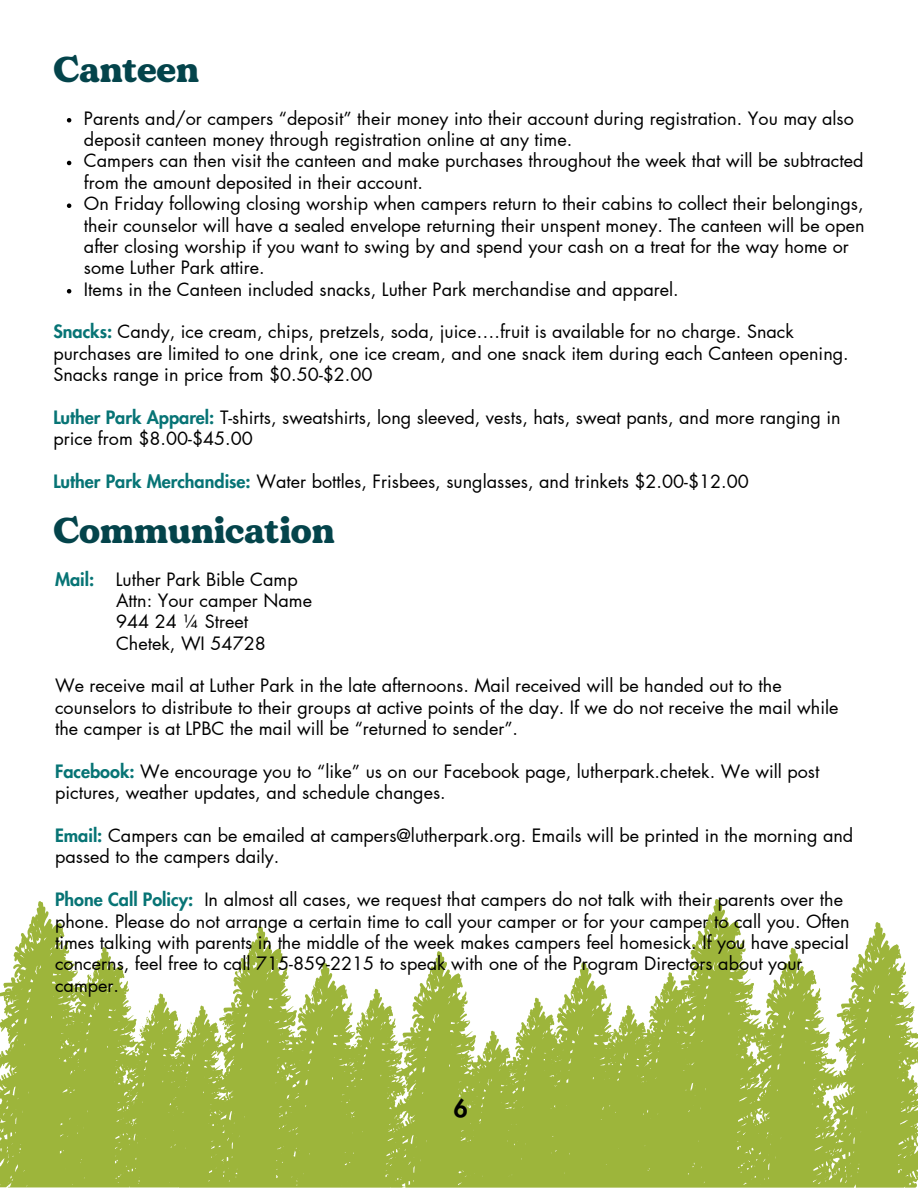
<style>
.page{position:relative;width:918px;height:1188px;background:#fff}
.page>*{position:absolute;margin:0;border:0;box-sizing:border-box;transform-origin:0 0}
.t1{font:36px "MADE Dillan";color:#04444b}
.t2{font:800 24px "Futura LT Pro";color:#000}
.t3{font:18px/21.3px "Futura LT Pro";color:#000}
.s1{font-weight:800;color:#077475}
</style>
<div class="page">
<svg style="left:0;top:899px;width:918px;height:289px;fill:#9db53b"></svg>
<svg style="left:67px;top:118px;width:4px;height:4px"></svg>
<svg style="left:67px;top:161px;width:4px;height:4px"></svg>
<svg style="left:67px;top:203px;width:4px;height:5px"></svg>
<svg style="left:67px;top:289px;width:4px;height:4px"></svg>
<h1 class="t1" style="left:53px;top:47px;width:147px">Canteen</h1>
<p class="t3" style="left:84px;top:108px;width:771px">Parents and/or campers “deposit” their money into their account during registration. You may also deposit canteen money through registration online at any time.</p>
<p class="t3" style="left:84px;top:151px;width:781px">Campers can then visit the canteen and make purchases throughout the week that will be subtracted from the amount deposited in their account.</p>
<p class="t3" style="left:84px;top:194px;width:782px">On Friday following closing worship when campers return to their cabins to collect their belongings, their counselor will have a sealed envelope returning their unspent money. The canteen will be open after closing worship if you want to swing by and spend your cash on a treat for the way home or some Luther Park attire.</p>
<p class="t3" style="left:84px;top:279px;width:596px">Items in the Canteen included snacks, Luther Park merchandise and apparel.</p>
<p class="t3" style="left:53px;top:322px;width:797px"><span class="s1">Snacks:</span> Candy, ice cream, chips, pretzels, soda, juice….fruit is available for no charge. Snack purchases are limited to one drink, one ice cream, and one snack item during each Canteen opening.<br>Snacks range in price from $0.50-$2.00</p>
<p class="t3" style="left:53px;top:407px;width:789px"><span class="s1">Luther Park Apparel:</span> T-shirts, sweatshirts, long sleeved, vests, hats, sweat pants, and more ranging in price from $8.00-$45.00</p>
<p class="t3" style="left:53px;top:472px;width:697px"><span class="s1">Luther Park Merchandise:</span> Water bottles, Frisbees, sunglasses, and trinkets $2.00-$12.00</p>
<h1 class="t1" style="left:53px;top:508px;width:283px">Communication</h1>
<p class="t3" style="left:55px;top:569px;width:244px"><span class="s1">Mail:</span> Luther Park Bible Camp</p>
<p class="t3" style="left:116px;top:590px;width:198px">Attn: Your camper Name</p>
<p class="t3" style="left:116px;top:612px;width:134px">944 24 ¼ Street</p>
<p class="t3" style="left:116px;top:633px;width:151px">Chetek, WI 54728</p>
<p class="t3" style="left:55px;top:676px;width:785px">We receive mail at Luther Park in the late afternoons. Mail received will be handed out to the counselors to distribute to their groups at active points of the day. If we do not receive the mail while the camper is at LPBC the mail will be “returned to sender”.</p>
<p class="t3" style="left:55px;top:761px;width:766px"><span class="s1">Facebook:</span> We encourage you to “like” us on our Facebook page, lutherpark.chetek. We will post pictures, weather updates, and schedule changes.</p>
<p class="t3" style="left:55px;top:826px;width:800px"><span class="s1">Email:</span> Campers can be emailed at campers@lutherpark.org. Emails will be printed in the morning and passed to the campers daily.</p>
<p class="t3" style="left:55px;top:890px;width:796px"><span class="s1">Phone Call Policy:</span> In almost all cases, we request that campers do not talk with their parents over the phone. Please do not arrange a certain time to call your camper or for your camper to call you. Often times talking with parents in the middle of the week makes campers feel homesick. If you have special concerns, feel free to call 715-859-2215 to speak with one of the Program Directors about your camper.</p>
<p class="t2" style="left:454px;top:1098px;width:15px">6</p>
</div>
